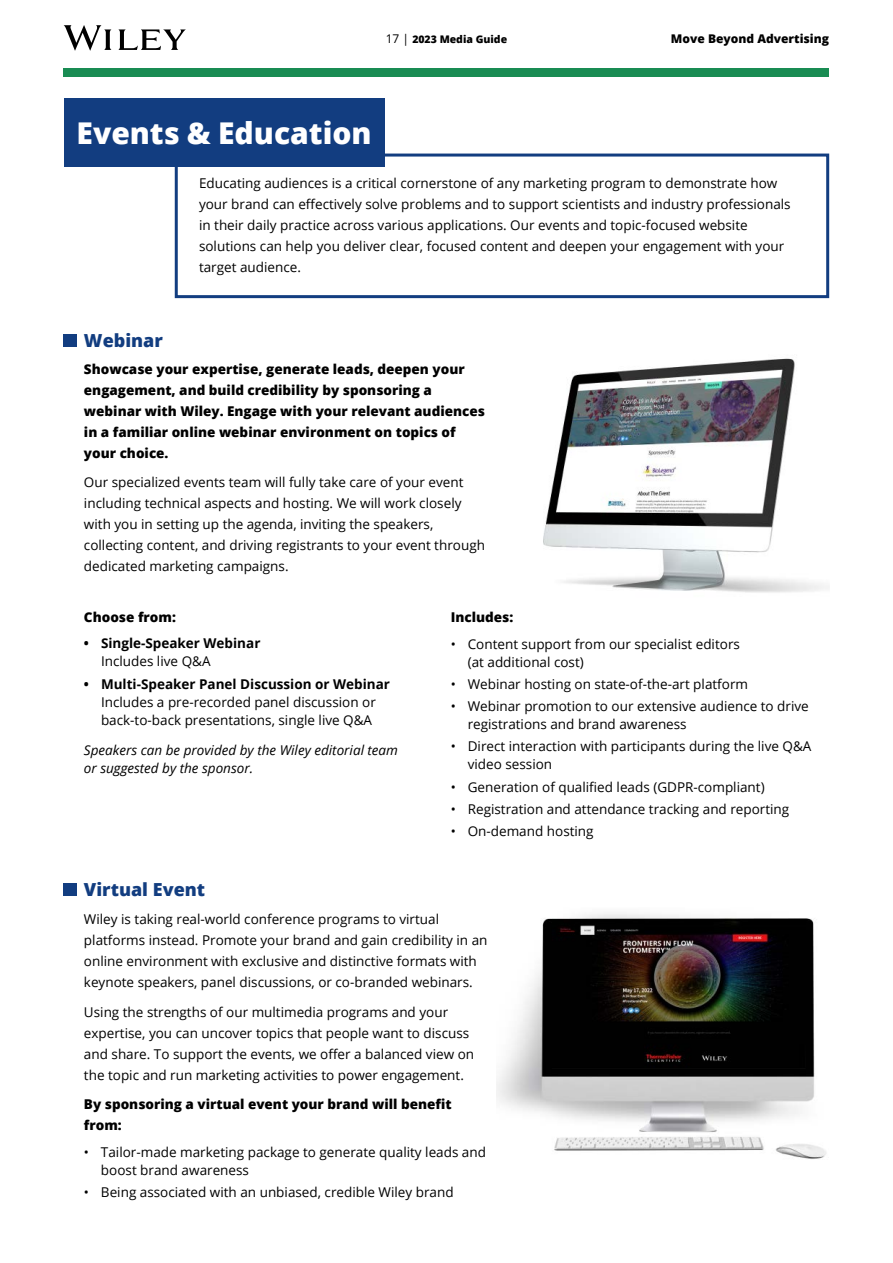
<style>
.page{position:relative;width:893px;height:1263px;background:#fff}
.page>*{position:absolute;margin:0;border:0;box-sizing:border-box;transform-origin:0 0}
.t1{font:800 30px "Open Sans";color:#fff}
.t2{font:800 18px "Open Sans";color:#123d80}
.t3{font:13.5px/21px "Open Sans";color:#000}
.t4{font:800 13.5px/21px "Open Sans";color:#000}
.t5{font:italic 13.5px/18px "Open Sans";color:#000}
.t6{font:700 13.5px "Open Sans";color:#000}
.t7{font:800 12px "Open Sans";color:#000}
.t8{font:800 10.5px "Open Sans";color:#000}
.s1{font-weight:400;font-size:12px}
</style>
<div class="page">
<div style="left:64px;top:68px;width:765px;height:9px;background:#198c53"></div>
<svg style="left:64px;top:25px;width:122px;height:26px"></svg>
<div style="left:175px;top:154px;width:654px;height:144px;border:3px solid #123d80"></div>
<div style="left:64px;top:334px;width:13px;height:13px;background:#123d80"></div>
<div style="left:64px;top:98px;width:320px;height:68px;background:#123d80"></div>
<div style="left:64px;top:883px;width:13px;height:13px;background:#123d80"></div>
<img style="left:543px;top:358px;width:286px;height:235px">
<img style="left:496px;top:913px;width:331px;height:246px">
<p class="t8" style="left:386px;top:31px;width:123px"><span class="s1">17 |</span> 2023 Media Guide</p>
<p class="t7" style="left:671px;top:29px;width:160px">Move Beyond Advertising</p>
<h1 class="t1" style="left:77px;top:110px;width:297px">Events &amp; Education</h1>
<h2 class="t2" style="left:84px;top:327px;width:80px">Webinar</h2>
<p class="t3" style="left:199px;top:172px;width:593px">Educating audiences is a critical cornerstone of any marketing program to demonstrate how your brand can effectively solve problems and to support scientists and industry professionals in their daily practice across various applications. Our events and topic-focused website solutions can help you deliver clear, focused content and deepen your engagement with your target audience.</p>
<p class="t4" style="left:84px;top:358px;width:402px">Showcase your expertise, generate leads, deepen your engagement, and build credibility by sponsoring a webinar with Wiley. Engage with your relevant audiences in a familiar online webinar environment on topics of your choice.</p>
<p class="t3" style="left:84px;top:472px;width:403px">Our specialized events team will fully take care of your event including technical aspects and hosting. We will work closely with you in setting up the agenda, inviting the speakers, collecting content, and driving registrants to your event through dedicated marketing campaigns.</p>
<p class="t4" style="left:84px;top:606px;width:93px">Choose from:</p>
<p class="t6" style="left:84px;top:634px;width:178px">• Single-Speaker Webinar</p>
<p class="t3" style="left:101px;top:651px;width:111px">Includes live Q&amp;A</p>
<p class="t6" style="left:84px;top:674px;width:308px">• Multi-Speaker Panel Discussion or Webinar</p>
<p class="t3" style="left:101px;top:692px;width:276px;line-height:18px">Includes a pre-recorded panel discussion or back-to-back presentations, single live Q&amp;A</p>
<p class="t5" style="left:84px;top:741px;width:316px">Speakers can be provided by the Wiley editorial team or suggested by the sponsor.</p>
<h2 class="t2" style="left:84px;top:875px;width:123px">Virtual Event</h2>
<p class="t4" style="left:451px;top:606px;width:64px">Includes:</p>
<p class="t3" style="left:468px;top:634px;width:274px;line-height:18px;text-indent:-17px">• Content support from our specialist editors (at additional cost)</p>
<p class="t3" style="left:451px;top:673px;width:299px">• Webinar hosting on state-of-the-art platform</p>
<p class="t3" style="left:468px;top:697px;width:343px;line-height:18px;text-indent:-17px">• Webinar promotion to our extensive audience to drive registrations and brand awareness</p>
<p class="t3" style="left:468px;top:737px;width:345px;line-height:18px;text-indent:-17px">• Direct interaction with participants during the live Q&amp;A video session</p>
<p class="t3" style="left:451px;top:776px;width:315px">• Generation of qualified leads (GDPR-compliant)</p>
<p class="t3" style="left:451px;top:798px;width:340px">• Registration and attendance tracking and reporting</p>
<p class="t3" style="left:451px;top:820px;width:144px">• On-demand hosting</p>
<p class="t3" style="left:84px;top:908px;width:405px">Wiley is taking real-world conference programs to virtual platforms instead. Promote your brand and gain credibility in an online environment with exclusive and distinctive formats with keynote speakers, panel discussions, or co-branded webinars.</p>
<p class="t3" style="left:84px;top:1001px;width:392px">Using the strengths of our multimedia programs and your expertise, you can uncover topics that people want to discuss and share. To support the events, we offer a balanced view on the topic and run marketing activities to power engagement.</p>
<p class="t4" style="left:84px;top:1093px;width:369px">By sponsoring a virtual event your brand will benefit from:</p>
<p class="t3" style="left:101px;top:1142px;width:387px;line-height:18px;text-indent:-17px">• Tailor-made marketing package to generate quality leads and boost brand awareness</p>
<p class="t3" style="left:84px;top:1181px;width:371px">• Being associated with an unbiased, credible Wiley brand</p>
</div>
